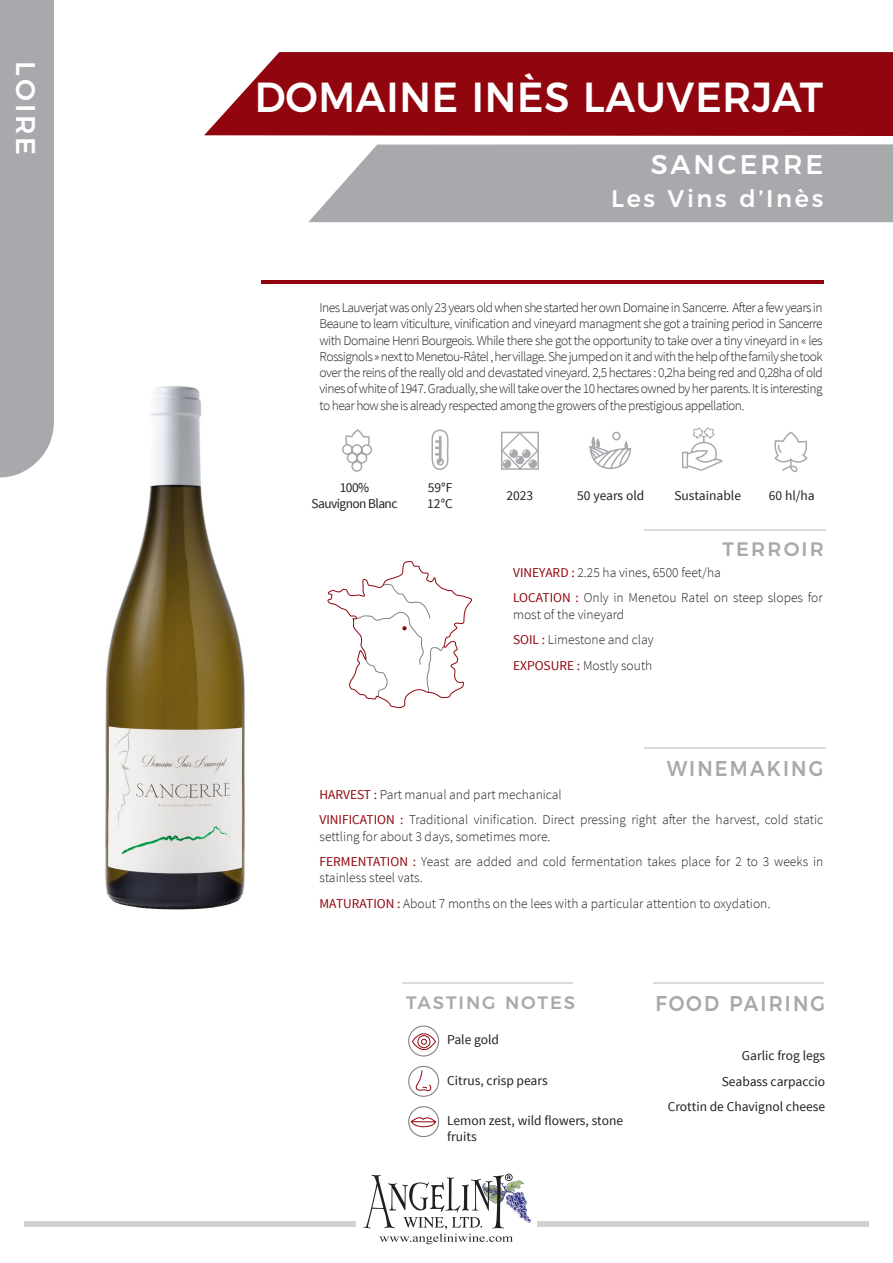
<style>
.page{position:relative;width:893px;height:1263px;background:#fff}
.page>*{position:absolute;margin:0;border:0;box-sizing:border-box;transform-origin:0 0}
.t1{font:500 42px "Montserrat";letter-spacing:.02em;color:#fff;scale:.95 1}
.t2{font:500 27px "Montserrat";letter-spacing:.11em;color:#fff}
.t3{font:500 24px "Montserrat";letter-spacing:.11em;color:#fff}
.t4{font:500 21.45px "Montserrat";letter-spacing:.11em;color:#a8a9ad;scale:.91 1}
.t5{font:500 19.5px "Montserrat";letter-spacing:.11em;color:#a8a9ad}
.t6{font:500 18px "Montserrat";letter-spacing:.11em;color:#a8a9ad}
.t7{font:300 13.5px/16.2px "Source Sans Pro";color:#231f20}
.t8{font:13.5px/16.2px "Source Sans Pro";color:#231f20}
.t9{font:13.5px "Source Sans Pro";letter-spacing:-.04em;color:#231f20}
.s1{font-weight:400;color:#91060e}
</style>
<div class="page">
<svg style="left:308px;top:144px;width:585px;height:78px;background:#adaeb2"></svg>
<svg style="left:204px;top:52px;width:689px;height:84px;background:#97141c"></svg>
<div style="left:25px;top:1221px;width:331px;height:6px;background:#d1d2d4"></div>
<div style="left:537px;top:1221px;width:331px;height:6px;background:#d1d2d4"></div>
<div style="left:0;top:0;width:54px;height:478px;background:#a8a9ad"></div>
<hr style="left:262px;top:280px;width:562px;height:4px;background:#91060e">
<div style="left:408px;top:1106px;width:31px;height:31px;border:1px solid #808285;border-radius:50%"></div>
<svg style="left:410px;top:1115px;width:26px;height:12px"></svg>
<div style="left:408px;top:1025px;width:31px;height:31px;border:1px solid #808285;border-radius:50%"></div>
<svg style="left:411px;top:1031px;width:25px;height:21px"></svg>
<div style="left:408px;top:1066px;width:31px;height:31px;border:1px solid #808285;border-radius:50%"></div>
<svg style="left:414px;top:1069px;width:18px;height:23px"></svg>
<hr style="left:644px;top:529px;width:181px;height:1px;background:#231f20">
<hr style="left:644px;top:747px;width:181px;height:2px;background:#231f20">
<hr style="left:403px;top:982px;width:170px;height:2px;background:#231f20">
<hr style="left:654px;top:982px;width:170px;height:2px;background:#231f20">
<svg style="left:342px;top:430px;width:30px;height:42px"></svg>
<svg style="left:431px;top:429px;width:18px;height:41px"></svg>
<svg style="left:774px;top:431px;width:34px;height:42px"></svg>
<svg style="left:589px;top:436px;width:43px;height:34px"></svg>
<div style="left:612px;top:432px;width:9px;height:8px;border:1px solid #a8a9ad;border-radius:50%"></div>
<svg style="left:501px;top:431px;width:38px;height:39px"></svg>
<svg style="left:327px;top:561px;width:145px;height:148px"></svg>
<svg style="left:682px;top:428px;width:41px;height:43px"></svg>
<img style="left:105px;top:386px;width:140px;height:524px">
<img style="left:363px;top:1173px;width:168px;height:72px">
<p class="t2" style="left:48px;top:61px;width:95px;rotate:90deg">LOIRE</p>
<p class="t1" style="left:255px;top:63px;width:600px">DOMAINE INÈS LAUVERJAT</p>
<p class="t2" style="left:651px;top:142px;width:174px">SANCERRE</p>
<p class="t3" style="left:611px;top:179px;width:214px">Les Vins d’Inès</p>
<p class="t7" style="left:320px;top:300px;width:505px;text-align:justify">Ines Lauverjat was only 23 years old when she started her own Domaine in Sancerre. After a few years in Beaune to learn viticulture, vinification and vineyard managment she got a training period in Sancerre with Domaine Henri Bourgeois. While there she got the opportunity to take over a tiny vineyard in « les Rossignols » next to Menetou-Râtel , her village. She jumped on it and with the help of the family she took over the reins of the really old and devastated vineyard. 2,5 hectares : 0,2ha being red and 0,28ha of old vines of white of 1947. Gradually, she will take over the 10 hectares owned by her parents. It is interesting to hear how she is already respected among the growers of the prestigious appellation.</p>
<p class="t8" style="left:340px;top:480px;width:31px">100%</p>
<p class="t9" style="left:312px;top:495px;width:87px">Sauvignon Blanc</p>
<p class="t8" style="left:428px;top:480px;width:26px">59°F</p>
<p class="t8" style="left:427px;top:496px;width:27px">12°C</p>
<p class="t8" style="left:506px;top:488px;width:28px">2023</p>
<p class="t8" style="left:577px;top:488px;width:69px">50 years old</p>
<p class="t8" style="left:769px;top:488px;width:47px">60 hl/ha</p>
<p class="t8" style="left:674px;top:488px;width:68px">Sustainable</p>
<p class="t5" style="left:722px;top:533px;width:103px">TERROIR</p>
<p class="t7" style="left:513px;top:564px;width:209px"><span class="s1">VINEYARD :</span> 2.25 ha vines, 6500 feet/ha</p>
<p class="t7" style="left:513px;top:590px;width:311px"><span class="s1">LOCATION :</span> Only in Menetou Ratel on steep slopes for most of the vineyard</p>
<p class="t7" style="left:513px;top:632px;width:142px"><span class="s1">SOIL :</span> Limestone and clay</p>
<p class="t7" style="left:513px;top:657px;width:141px"><span class="s1">EXPOSURE :</span> Mostly south</p>
<p class="t4" style="left:667px;top:751px;width:174px">WINEMAKING</p>
<p class="t7" style="left:320px;top:786px;width:244px"><span class="s1">HARVEST :</span> Part manual and part mechanical</p>
<p class="t7" style="left:320px;top:812px;width:505px"><span class="s1">VINIFICATION :</span> Traditional vinification. Direct pressing right after the harvest, cold static settling for about 3 days, sometimes more.</p>
<p class="t7" style="left:320px;top:853px;width:505px"><span class="s1">FERMENTATION :</span> Yeast are added and cold fermentation takes place for 2 to 3 weeks in stainless steel vats.</p>
<p class="t7" style="left:320px;top:895px;width:452px"><span class="s1">MATURATION :</span> About 7 months on the lees with a particular attention to oxydation.</p>
<p class="t6" style="left:406px;top:988px;width:171px">TASTING NOTES</p>
<p class="t4" style="left:655px;top:986px;width:188px">FOOD PAIRING</p>
<p class="t8" style="left:447px;top:1032px;width:53px">Pale gold</p>
<p class="t8" style="left:447px;top:1072px;width:102px">Citrus, crisp pears</p>
<p class="t8" style="left:447px;top:1112px;width:177px">Lemon zest, wild flowers, stone fruits</p>
<p class="t8" style="left:742px;top:1048px;width:85px">Garlic frog legs</p>
<p class="t8" style="left:722px;top:1073px;width:105px">Seabass carpaccio</p>
<p class="t8" style="left:668px;top:1099px;width:159px">Crottin de Chavignol cheese</p>
</div>
